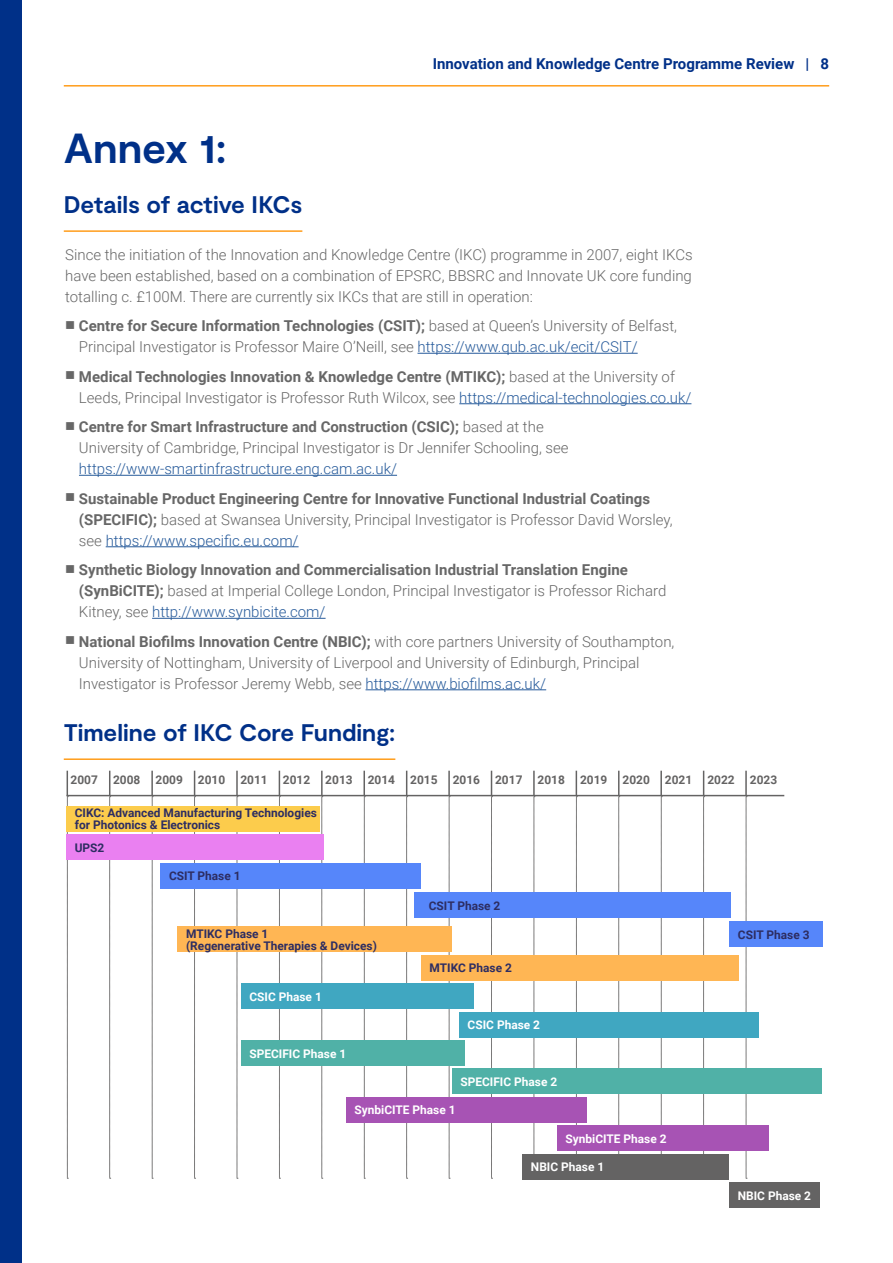
<style>
.page{position:relative;width:893px;height:1263px;background:#fff}
.page>*{position:absolute;margin:0;border:0;box-sizing:border-box;transform-origin:0 0}
.H1_line{font:700 42px "Moderat";letter-spacing:-.005em;color:#003088}
.H1_line-2{font:700 24px "Moderat";letter-spacing:-.005em;color:#003088}
.t1{font:300 15px/21px "Roboto";color:#676767}
.t2{font:700 15px/21px "Roboto";color:#676767}
.t3{font:700 15px "Roboto";color:#003088}
.t4{font:700 11.85px/11.9px "Roboto";color:#2d2d62}
.t5{font:700 11.85px "Roboto";color:#fff}
.t6{font:700 11.85px "Roboto";color:#646363}
.t7{font:700 11.85px "Roboto";color:#fff}
.s1{font-weight:700}
.s2{color:#275b9b}
.s3{font-weight:300}
.s4{font-weight:300;color:#275b9b}
.s5{font-style:inherit}
</style>
<div class="page">
<hr style="left:64px;top:85px;width:765px;height:2px;background:#ff9d1b">
<div style="left:0;top:0;width:21px;height:1263px;background:#003088"></div>
<hr style="left:64px;top:230px;width:238px;height:2px;background:#ff9d1b">
<hr style="left:417px;top:353px;width:221px;height:1px;background:#275b9b">
<hr style="left:459px;top:403px;width:232px;height:1px;background:#275b9b">
<hr style="left:79px;top:475px;width:318px;height:1px;background:#275b9b">
<hr style="left:106px;top:546px;width:193px;height:1px;background:#275b9b">
<hr style="left:152px;top:618px;width:174px;height:1px;background:#275b9b">
<hr style="left:366px;top:689px;width:180px;height:1px;background:#275b9b">
<hr style="left:64px;top:758px;width:331px;height:2px;background:#ff9d1b">
<svg style="left:152px;top:796px;width:1px;height:383px"></svg>
<svg style="left:237px;top:796px;width:1px;height:383px"></svg>
<svg style="left:322px;top:796px;width:1px;height:383px"></svg>
<svg style="left:364px;top:796px;width:1px;height:383px"></svg>
<svg style="left:449px;top:796px;width:1px;height:383px"></svg>
<svg style="left:534px;top:796px;width:1px;height:358px"></svg>
<svg style="left:661px;top:796px;width:1px;height:358px"></svg>
<svg style="left:746px;top:796px;width:1px;height:383px"></svg>
<hr style="left:66px;top:795px;width:718px;height:1px;background:#646363">
<svg style="left:67px;top:771px;width:1px;height:408px"></svg>
<svg style="left:109px;top:771px;width:2px;height:408px"></svg>
<hr style="left:151px;top:771px;width:2px;height:24px;background:#646363">
<svg style="left:194px;top:771px;width:2px;height:408px"></svg>
<hr style="left:236px;top:771px;width:2px;height:24px;background:#646363">
<svg style="left:279px;top:771px;width:1px;height:408px"></svg>
<hr style="left:321px;top:771px;width:2px;height:24px;background:#646363">
<hr style="left:363px;top:771px;width:2px;height:24px;background:#646363">
<svg style="left:406px;top:771px;width:2px;height:408px"></svg>
<hr style="left:448px;top:771px;width:2px;height:24px;background:#646363">
<svg style="left:491px;top:771px;width:1px;height:408px"></svg>
<hr style="left:533px;top:771px;width:2px;height:24px;background:#646363">
<svg style="left:576px;top:771px;width:1px;height:383px"></svg>
<svg style="left:618px;top:771px;width:2px;height:383px"></svg>
<hr style="left:660px;top:771px;width:2px;height:24px;background:#646363">
<svg style="left:703px;top:771px;width:2px;height:383px"></svg>
<hr style="left:745px;top:771px;width:2px;height:24px;background:#646363">
<div style="left:66px;top:806px;width:254px;height:25px;background:#fccc4c"></div>
<div style="left:66px;top:835px;width:258px;height:25px;background:#ea80f1"></div>
<div style="left:160px;top:863px;width:261px;height:25px;background:#5686fa"></div>
<div style="left:178px;top:926px;width:274px;height:26px;background:#ffb654"></div>
<div style="left:421px;top:955px;width:318px;height:25px;background:#ffb654"></div>
<div style="left:241px;top:983px;width:232px;height:26px;background:#40a7c1"></div>
<div style="left:459px;top:1012px;width:300px;height:25px;background:#40a7c1"></div>
<div style="left:241px;top:1040px;width:224px;height:26px;background:#50b1a7"></div>
<div style="left:452px;top:1069px;width:370px;height:25px;background:#50b1a7"></div>
<div style="left:346px;top:1097px;width:241px;height:25px;background:#a753b4"></div>
<div style="left:557px;top:1126px;width:211px;height:25px;background:#a753b4"></div>
<div style="left:522px;top:1154px;width:207px;height:25px;background:#646363"></div>
<div style="left:729px;top:1182px;width:91px;height:26px;background:#646363"></div>
<div style="left:414px;top:892px;width:316px;height:26px;background:#5686fa"></div>
<div style="left:729px;top:921px;width:93px;height:26px;background:#5686fa"></div>
<p class="t3" style="left:433px;top:53px;width:398px">Innovation and Knowledge Centre Programme Review | 8</p>
<p class="H1_line" style="left:64px;top:124px;width:164px">Annex 1:</p>
<p class="H1_line-2" style="left:64px;top:191px;width:240px">Details of active IKCs</p>
<h3 class="t1" style="left:65px;top:243px;width:629px;text-align:justify">Since the initiation of the Innovation and Knowledge Centre (IKC) programme in 2007, eight IKCs have been established, based on a combination of EPSRC, BBSRC and Innovate UK core funding totalling c. £100M. There are currently six IKCs that are still in operation:</h3>
<h3 class="t1" style="left:79px;top:315px;width:600px;text-indent:-14px">■ <span class="s1">Centre for Secure Information Technologies (CSIT);</span> based at Queen’s University of Belfast,<br>Principal Investigator is Professor Maire O’Neill, see <span class="s2">https://www.qub.ac.uk/ecit/CSIT/</span></h3>
<h3 class="t1" style="left:79px;top:365px;width:614px;text-indent:-14px">■ <span class="s1">Medical Technologies Innovation &amp; Knowledge Centre (MTIKC);</span> based at the University of<br>Leeds, Principal Investigator is Professor Ruth Wilcox, see <span class="s2">https://medical-technologies.co.uk/</span></h3>
<h3 class="t1" style="left:79px;top:416px;width:491px;text-indent:-14px">■ <span class="s1">Centre for Smart Infrastructure and Construction (CSIC);</span> based at the<br>University of Cambridge, Principal Investigator is Dr Jennifer Schooling, see <span class="s2">https://www-smartinfrastructure.eng.cam.ac.uk/</span></h3>
<h3 class="t2" style="left:79px;top:487px;width:595px;text-indent:-14px">■ Sustainable Product Engineering Centre for Innovative Functional Industrial Coatings (SPECIFIC); <span class="s3">based at Swansea University, Principal Investigator is Professor David Worsley, see</span> <span class="s4">https://www.specific.eu.com/</span></h3>
<h3 class="t2" style="left:79px;top:559px;width:589px;text-indent:-14px">■ Synthetic Biology Innovation and Commercialisation Industrial Translation Engine (SynBiCITE); <span class="s3">based at Imperial College London, Principal Investigator is Professor Richard<br>Kitney, see</span> <span class="s4">http://www.synbicite.com/</span></h3>
<h3 class="t1" style="left:79px;top:630px;width:597px;text-indent:-14px">■ <span class="s1">National Biofilms Innovation Centre (NBIC);</span> with core partners University of Southampton,<br>University of Nottingham, University of Liverpool and University of Edinburgh, Principal<br>Investigator is Professor Jeremy Webb, see <span class="s2">https://www.biofilms.ac.uk/</span></h3>
<p class="H1_line-2" style="left:64px;top:719px;width:333px">Timeline of IKC Core Funding:</p>
<p class="t6" style="left:71px;top:771px;width:29px">2007</p>
<p class="t6" style="left:113px;top:771px;width:29px">2008</p>
<p class="t6" style="left:155px;top:771px;width:29px">2009</p>
<p class="t6" style="left:198px;top:771px;width:29px">2010</p>
<p class="t6" style="left:240px;top:771px;width:29px">2011</p>
<p class="t6" style="left:283px;top:771px;width:29px">2012</p>
<p class="t6" style="left:325px;top:771px;width:29px">2013</p>
<p class="t6" style="left:368px;top:771px;width:29px">2014</p>
<p class="t6" style="left:410px;top:771px;width:29px">2015</p>
<p class="t6" style="left:453px;top:771px;width:29px">2016</p>
<p class="t6" style="left:495px;top:771px;width:29px">2017</p>
<p class="t6" style="left:538px;top:771px;width:29px">2018</p>
<p class="t6" style="left:580px;top:771px;width:29px">2019</p>
<p class="t6" style="left:622px;top:771px;width:29px">2020</p>
<p class="t6" style="left:665px;top:771px;width:29px">2021</p>
<p class="t6" style="left:707px;top:771px;width:29px">2022</p>
<p class="t6" style="left:750px;top:771px;width:29px">2023</p>
<p class="t4" style="left:75px;top:807px;width:244px">CIKC: Advanced Manufacturing Technologies for Photonics &amp; Electronics</p>
<p class="t4" style="left:75px;top:841px;width:31px">UPS2</p>
<p class="t4" style="left:169px;top:870px;width:73px">CSIT Phase 1</p>
<p class="t4" style="left:186px;top:927px;width:192px">MTIKC Phase 1<br>(Regenerative Therapies &amp; Devices)</p>
<p class="t5" style="left:249px;top:988px;width:74px">CSIC Phase 1</p>
<p class="t5" style="left:249px;top:1045px;width:98px">SPECIFIC Phase 1</p>
<p class="t4" style="left:429px;top:899px;width:73px">CSIT Phase 2</p>
<p class="t4" style="left:430px;top:961px;width:84px">MTIKC Phase 2</p>
<p class="t5" style="left:468px;top:1016px;width:74px">CSIC Phase 2</p>
<p class="t5" style="left:460px;top:1073px;width:98px">SPECIFIC Phase 2</p>
<p class="t5" style="left:354px;top:1102px;width:103px">SynbiCITE Phase 1</p>
<p class="t5" style="left:566px;top:1130px;width:103px">SynbiCITE Phase 2</p>
<p class="t7" style="left:531px;top:1159px;width:75px"><span class="s5">NBIC</span> Phase 1</p>
<p class="t4" style="left:738px;top:928px;width:73px">CSIT Phase 3</p>
<p class="t5" style="left:738px;top:1187px;width:75px">NBIC Phase 2</p>
</div>
